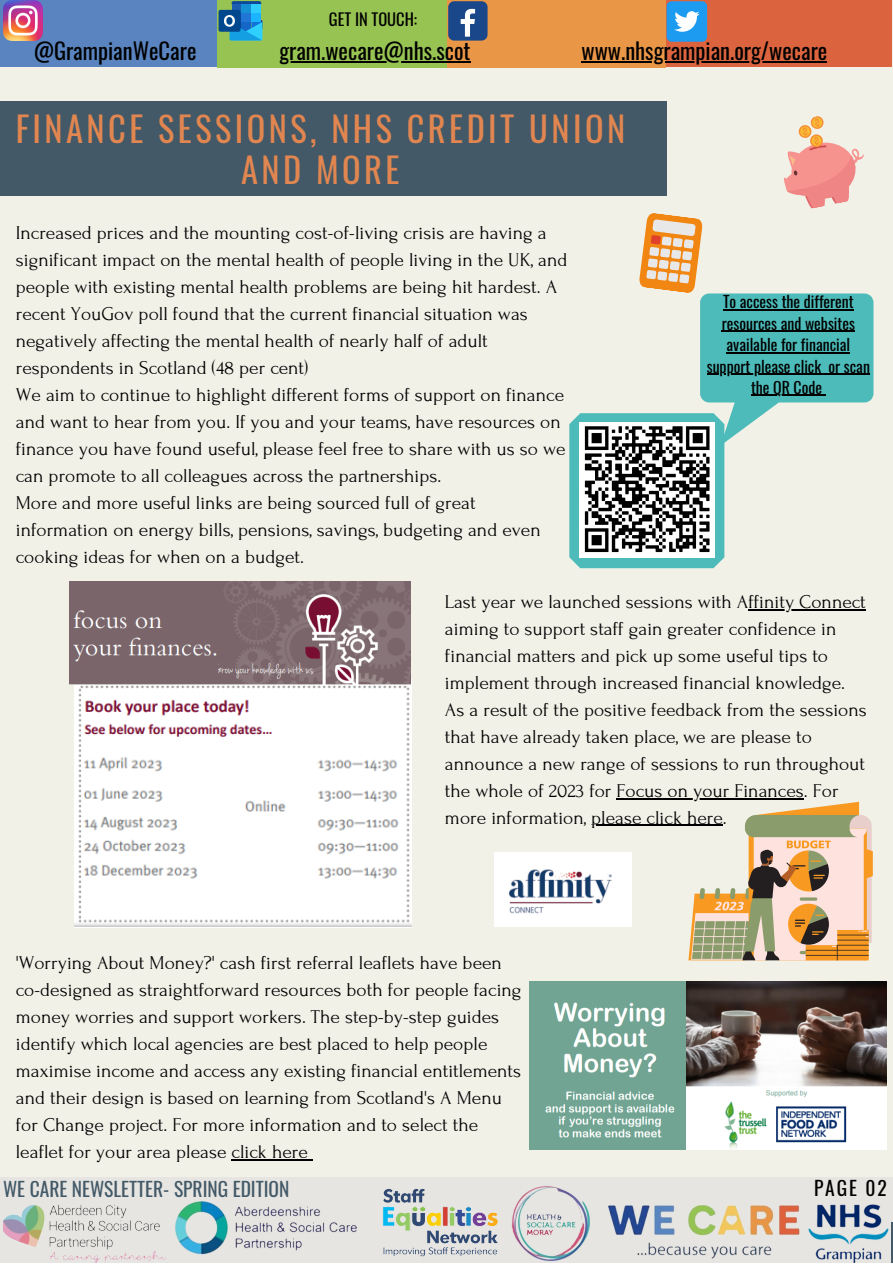
<style>
.page{position:relative;width:893px;height:1264px;background:#fff}
.page>*{position:absolute;margin:0;border:0;box-sizing:border-box;transform-origin:0 0}
.t1{font:34.35px/40.5px "Oswald";letter-spacing:.1em;color:#e18650;text-align:center}
.t2{font:22.5px "Oswald";color:#000}
.t3{font:19.5px/27px "Forum";color:#000}
.t4{font:19.5px "Oswald";color:#435967}
.t5{font:19.5px "Oswald";letter-spacing:.1em;color:#000}
.t6{font:16.5px "Oswald";color:#000}
.t7{font:15.75px/21.5px "Oswald";color:#000;text-align:center}
</style>
<div class="page">
<div style="left:0;top:0;width:892px;height:1262px;background:#f1f1e8"></div>
<div style="left:0;top:1176px;width:892px;height:86px;background:#e6e5e2"></div>
<div style="left:663px;top:0;width:228px;height:67px;background:#db643f"></div>
<div style="left:0;top:0;width:229px;height:66px;background:#5984c0"></div>
<div style="left:436px;top:0;width:229px;height:68px;background:#ea9647"></div>
<div style="left:217px;top:0;width:229px;height:68px;background:#97c352"></div>
<div style="left:448px;top:1px;width:39px;height:40px;background:#1a4789;border-radius:6px"></div>
<svg style="left:460px;top:9px;width:15px;height:28px"></svg>
<div style="left:666px;top:1px;width:41px;height:41px;background:#1d9bf0;border-radius:5px"></div>
<svg style="left:674px;top:11px;width:25px;height:21px"></svg>
<img style="left:3px;top:1px;width:39px;height:39px">
<svg style="left:232px;top:1px;width:29px;height:3px"></svg>
<div style="left:251px;top:4px;width:10px;height:9px;background:#2ecdfd"></div>
<div style="left:232px;top:4px;width:9px;height:9px;background:#1c5fb0"></div>
<div style="left:241px;top:4px;width:10px;height:9px;background:#1690d5"></div>
<div style="left:251px;top:13px;width:10px;height:9px;background:#1bb4ff"></div>
<div style="left:232px;top:13px;width:9px;height:9px;background:#034a9e"></div>
<div style="left:241px;top:13px;width:10px;height:9px;background:#2076d4"></div>
<div style="left:218px;top:10px;width:22px;height:22px;background:#00488d;border-radius:2px"></div>
<svg style="left:224px;top:15px;width:38px;height:25px"></svg>
<img style="left:813px;top:1204px;width:76px;height:58px">
<img style="left:494px;top:1176px;width:116px;height:85px">
<img style="left:165px;top:1201px;width:192px;height:58px">
<img style="left:3px;top:1205px;width:162px;height:57px">
<img style="left:600px;top:1195px;width:213px;height:66px">
<hr style="left:891px;top:1222px;width:1px;height:40px;background:#435967">
<img style="left:382px;top:1182px;width:120px;height:79px">
<hr style="left:581px;top:61px;width:246px;height:1px;background:#000">
<svg style="left:569px;top:115px;width:304px;height:453px"></svg>
<img style="left:74px;top:680px;width:337px;height:247px">
<img style="left:70px;top:581px;width:148px;height:104px">
<img style="left:218px;top:581px;width:192px;height:104px">
<img style="left:84px;top:753px;width:318px;height:132px">
<div style="left:82px;top:885px;width:307px;height:11px;background:#fff"></div>
<img style="left:529px;top:981px;width:157px;height:168px">
<img style="left:686px;top:981px;width:200px;height:168px">
<div style="left:0;top:101px;width:666px;height:95px;background:#435967"></div>
<img style="left:494px;top:852px;width:137px;height:74px">
<hr style="left:279px;top:61px;width:191px;height:1px;background:#000">
<hr style="left:748px;top:609px;width:117px;height:1px;background:#000">
<hr style="left:616px;top:798px;width:187px;height:1px;background:#000">
<hr style="left:591px;top:825px;width:131px;height:1px;background:#000">
<hr style="left:231px;top:1158px;width:77px;height:2px;background:#000">
<svg style="left:688px;top:801px;width:184px;height:159px"></svg>
<p class="t6" style="left:329px;top:7px;width:90px">GET IN TOUCH:</p>
<p class="t2" style="left:34px;top:33px;width:164px">@GrampianWeCare</p>
<p class="t2" style="left:279px;top:33px;width:193px">gram.wecare@nhs.scot</p>
<p class="t2" style="left:581px;top:33px;width:247px">www.nhsgrampian.org/wecare</p>
<h1 class="t1" style="left:16px;top:107px;width:611px">FINANCE SESSIONS, NHS CREDIT UNION<br>AND MORE</h1>
<p class="t3" style="left:16px;top:220px;width:553px">Increased prices and the mounting cost-of-living crisis are having a significant impact on the mental health of people living in the UK, and people with existing mental health problems are being hit hardest. A recent YouGov poll found that the current financial situation was negatively affecting the mental health of nearly half of adult respondents in Scotland (48 per cent)<br>We aim to continue to highlight different forms of support on finance and want to hear from you. If you and your teams, have resources on finance you have found useful, please feel free to share with us so we can promote to all colleagues across the partnerships.<br>More and more useful links are being sourced full of great information on energy bills, pensions, savings, budgeting and even cooking ideas for when on a budget.</p>
<p class="t7" style="left:706px;top:290px;width:165px">To access the different resources and websites available for financial support please click or scan the QR Code</p>
<p class="t3" style="left:445px;top:588px;width:423px">Last year we launched sessions with Affinity Connect aiming to support staff gain greater confidence in financial matters and pick up some useful tips to implement through increased financial knowledge.<br>As a result of the positive feedback from the sessions that have already taken place, we are please to announce a new range of sessions to run throughout the whole of 2023 for Focus on your Finances. For more information, please click here.</p>
<p class="t3" style="left:16px;top:949px;width:507px">'Worrying About Money?' cash first referral leaflets have been co-designed as straightforward resources both for people facing money worries and support workers. The step-by-step guides identify which local agencies are best placed to help people maximise income and access any existing financial entitlements and their design is based on learning from Scotland's A Menu for Change project. For more information and to select the leaflet for your area please click here</p>
<p class="t4" style="left:3px;top:1174px;width:288px">WE CARE NEWSLETTER- SPRING EDITION</p>
<p class="t5" style="left:814px;top:1173px;width:74px">PAGE 02</p>
</div>
